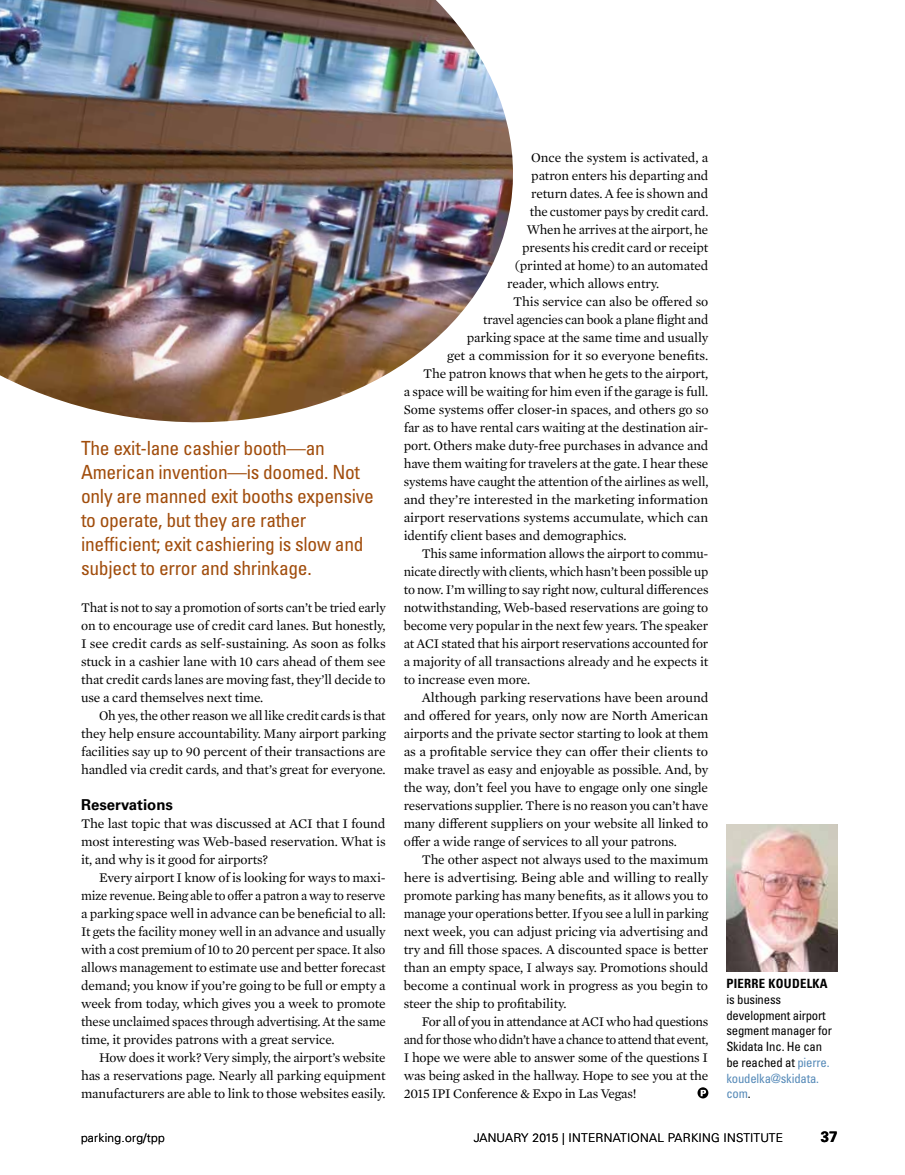
<style>
.page{position:relative;width:905px;height:1175px;background:#fff}
.page>*{position:absolute;margin:0;border:0;box-sizing:border-box;transform-origin:0 0}
.t1{font:condensed 19.5px/24px "Univers LT Std";letter-spacing:-.015em;color:#a14d0c}
.t2{font:700 15px "Univers LT Std";color:#000}
.t3{font:13.5px/18px "Mercury Text G1";letter-spacing:-.01em;color:#000;text-align:justify}
.t4{font:13.5px "Mercury Text G1";letter-spacing:-.01em;color:#000;scale:.96 1}
.t5{font:13.5px "Mercury Text G1";letter-spacing:-.01em;color:#000;scale:1.04 1}
.t6{font:condensed 12.75px/15.8px "Univers LT Std";letter-spacing:-.015em;color:#000}
.t7{font:700 condensed 12.75px "Univers LT Std";letter-spacing:.02em;color:#000}
.t8{font:300 12px "Univers LT Std";letter-spacing:.02em;color:#000}
.s1{color:#568ab8}
</style>
<div class="page">
<img style="left:0;top:0;width:513px;height:423px">
<img style="left:726px;top:824px;width:111px;height:147px">
<svg style="left:697px;top:1087px;width:11px;height:11px"></svg>
<svg style="left:700px;top:1089px;width:6px;height:7px"></svg>
<h1 class="t1" style="left:81px;top:435px;width:294px">The exit-lane cashier booth—an American invention—is doomed. Not only are manned exit booths expensive to operate, but they are rather inefficient; exit cashiering is slow and subject to error and shrinkage.</h1>
<p class="t3" style="left:81px;top:598px;width:306px">That is not to say a promotion of sorts can’t be tried early on to encourage use of credit card lanes. But honestly, I see credit cards as self-sustaining. As soon as folks stuck in a cashier lane with 10 cars ahead of them see that credit cards lanes are moving fast, they’ll decide to use a card themselves next time.</p>
<p class="t3" style="left:81px;top:706px;width:306px;text-indent:18px">Oh yes, the other reason we all like credit cards is that they help ensure accountability. Many airport parking facilities say up to 90 percent of their transactions are handled via credit cards, and that’s great for everyone.</p>
<p class="t2" style="left:81px;top:796px;width:93px">Reservations</p>
<p class="t3" style="left:81px;top:814px;width:306px">The last topic that was discussed at ACI that I found most interesting was Web-based reservation. What is it, and why is it good for airports?</p>
<p class="t3" style="left:81px;top:868px;width:306px;text-indent:18px">Every airport I know of is looking for ways to maxi&shy;mize revenue. Being able to offer a patron a way to reserve a parking space well in advance can be beneficial to all:<br>It gets the facility money well in an advance and usually with a cost premium of 10 to 20 percent per space. It also allows management to estimate use and better forecast demand; you know if you’re going to be full or empty a week from today, which gives you a week to promote these unclaimed spaces through advertising. At the same time, it provides patrons with a great service.</p>
<p class="t3" style="left:81px;top:1048px;width:306px;text-indent:18px">How does it work? Very simply, the airport’s website has a reservations page. Nearly all parking equipment manufacturers are able to link to those websites easily.</p>
<p class="t3" style="left:531px;top:148px;width:179px">Once the system is activated, a</p>
<p class="t3" style="left:531px;top:166px;width:178px">patron enters his departing and</p>
<p class="t3" style="left:531px;top:184px;width:178px">return dates. A fee is shown and</p>
<p class="t3" style="left:530px;top:202px;width:180px">the customer pays by credit card.</p>
<p class="t3" style="left:526px;top:220px;width:183px">When he arrives at the airport, he</p>
<p class="t3" style="left:522px;top:238px;width:188px">presents his credit card or receipt</p>
<p class="t3" style="left:514px;top:256px;width:195px">(printed at home) to an automated</p>
<p class="t3" style="left:507px;top:274px;width:154px">reader, which allows entry.</p>
<p class="t3" style="left:513px;top:292px;width:196px">This service can also be offered so</p>
<p class="t3" style="left:483px;top:310px;width:227px">travel agencies can book a plane flight and</p>
<p class="t3" style="left:466px;top:328px;width:243px">parking space at the same time and usually</p>
<p class="t3" style="left:447px;top:346px;width:262px">get a commission for it so everyone benefits.</p>
<p class="t3" style="left:423px;top:364px;width:286px">The patron knows that when he gets to the airport,</p>
<p class="t3" style="left:404px;top:382px;width:306px">a space will be waiting for him even if the garage is full.</p>
<p class="t3" style="left:404px;top:400px;width:306px">Some systems offer closer-in spaces, and others go so</p>
<p class="t3" style="left:404px;top:418px;width:306px">far as to have rental cars waiting at the destination air-</p>
<p class="t3" style="left:404px;top:436px;width:306px">port. Others make duty-free purchases in advance and</p>
<p class="t3" style="left:404px;top:454px;width:306px">have them waiting for travelers at the gate. I hear these</p>
<p class="t3" style="left:404px;top:472px;width:306px">systems have caught the attention of the airlines as well,</p>
<p class="t3" style="left:404px;top:490px;width:306px">and they’re interested in the marketing information</p>
<p class="t3" style="left:404px;top:508px;width:306px">airport reservations systems accumulate, which can</p>
<p class="t3" style="left:404px;top:526px;width:224px">identify client bases and demographics.</p>
<p class="t3" style="left:422px;top:544px;width:288px">This same information allows the airport to commu-</p>
<p class="t4" style="left:404px;top:562px;width:319px">nicate directly with clients, which hasn’t been possible up</p>
<p class="t3" style="left:404px;top:580px;width:306px">to now. I’m willing to say right now, cultural differences</p>
<p class="t3" style="left:404px;top:598px;width:306px">notwithstanding, Web-based reservations are going to</p>
<p class="t3" style="left:404px;top:616px;width:306px">become very popular in the next few years. The speaker</p>
<p class="t3" style="left:404px;top:634px;width:306px">at ACI stated that his airport reservations accounted for</p>
<p class="t3" style="left:404px;top:652px;width:306px">a majority of all transactions already and he expects it</p>
<p class="t3" style="left:404px;top:670px;width:128px">to increase even more.</p>
<p class="t3" style="left:422px;top:688px;width:288px">Although parking reservations have been around</p>
<p class="t3" style="left:404px;top:706px;width:306px">and offered for years, only now are North American</p>
<p class="t3" style="left:404px;top:724px;width:306px">airports and the private sector starting to look at them</p>
<p class="t3" style="left:404px;top:742px;width:306px">as a profitable service they can offer their clients to</p>
<p class="t3" style="left:404px;top:760px;width:306px">make travel as easy and enjoyable as possible. And, by</p>
<p class="t3" style="left:404px;top:778px;width:306px">the way, don’t feel you have to engage only one single</p>
<p class="t3" style="left:404px;top:796px;width:306px">reservations supplier. There is no reason you can’t have</p>
<p class="t3" style="left:404px;top:814px;width:306px">many different suppliers on your website all linked to</p>
<p class="t3" style="left:404px;top:832px;width:275px">offer a wide range of services to all your patrons.</p>
<p class="t3" style="left:421px;top:850px;width:288px">The other aspect not always used to the maximum</p>
<p class="t5" style="left:404px;top:868px;width:294px">here is advertising. Being able and willing to really</p>
<p class="t3" style="left:404px;top:886px;width:306px">promote parking has many benefits, as it allows you to</p>
<p class="t3" style="left:404px;top:904px;width:306px">manage your operations better. If you see a lull in parking</p>
<p class="t3" style="left:404px;top:922px;width:306px">next week, you can adjust pricing via advertising and</p>
<p class="t3" style="left:404px;top:940px;width:306px">try and fill those spaces. A discounted space is better</p>
<p class="t3" style="left:404px;top:958px;width:306px">than an empty space, I always say. Promotions should</p>
<p class="t3" style="left:404px;top:976px;width:306px">become a continual work in progress as you begin to</p>
<p class="t3" style="left:404px;top:994px;width:164px">steer the ship to profitability.</p>
<p class="t3" style="left:422px;top:1012px;width:288px">For all of you in attendance at ACI who had questions</p>
<p class="t4" style="left:404px;top:1030px;width:319px">and for those who didn’t have a chance to attend that event,</p>
<p class="t3" style="left:404px;top:1048px;width:306px">I hope we were able to answer some of the questions I</p>
<p class="t3" style="left:404px;top:1066px;width:306px">was being asked in the hallway. Hope to see you at the</p>
<p class="t3" style="left:404px;top:1084px;width:234px">2015 IPI Conference &amp; Expo in Las Vegas!</p>
<p class="t7" style="left:726px;top:975px;width:103px">PIERRE KOUDELKA</p>
<p class="t6" style="left:726px;top:991px;width:107px">is business development airport segment manager for<br>Skidata Inc. He can be reached at <span class="s1">pierre. koudelka@skidata. com</span>.</p>
<p class="t8" style="left:81px;top:1130px;width:85px">parking.org/tpp</p>
<p class="t8" style="left:473px;top:1130px;width:311px">JANUARY 2015 | INTERNATIONAL PARKING INSTITUTE</p>
<p class="t2" style="left:820px;top:1127px;width:18px">37</p>
</div>
